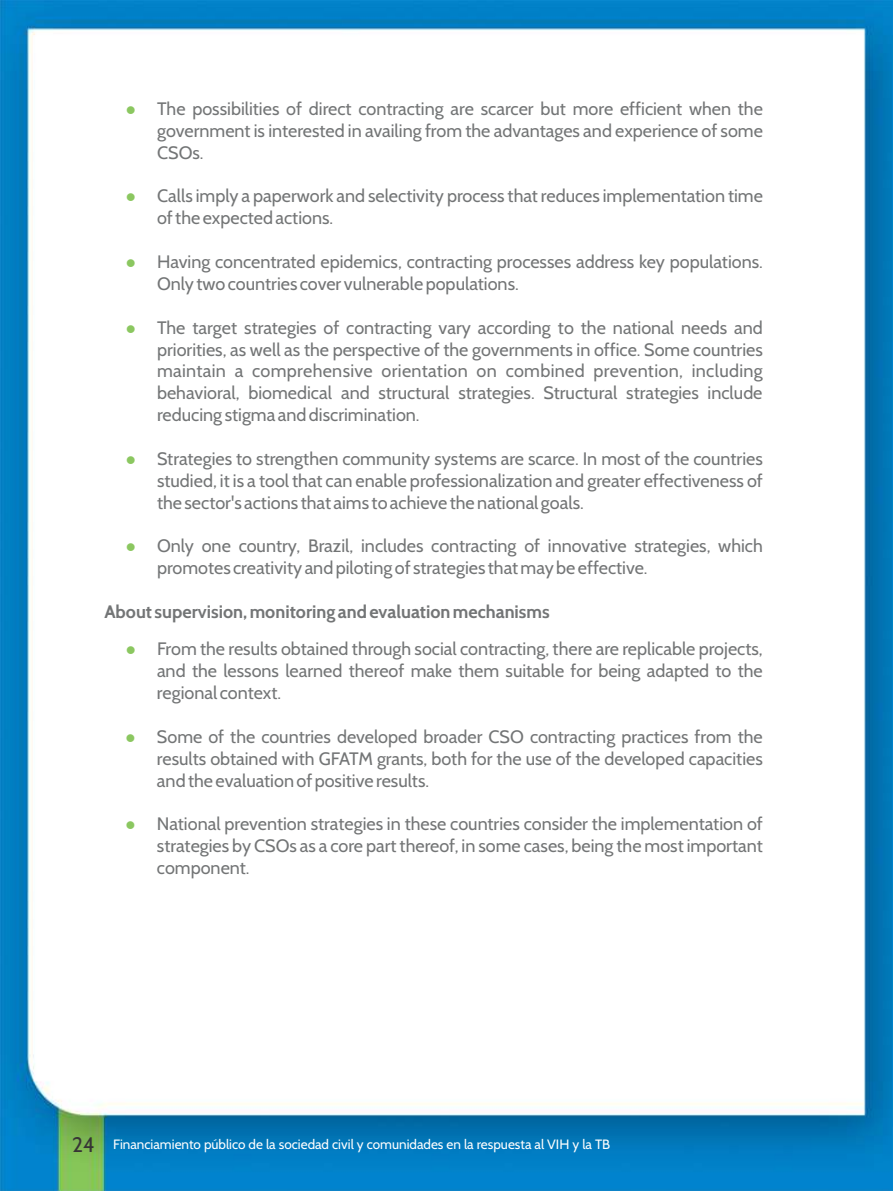
<style>
.page{position:relative;width:893px;height:1191px;background:#fff}
.page>*{position:absolute;margin:0;border:0;box-sizing:border-box;transform-origin:0 0}
.t1{font:18px/21.9px "Cabin";color:#737576;text-align:justify}
.t2{font:700 18px "Cabin";color:#737576}
.t3{font:13.5px "Cabin";color:#fefefe}
.s1{color:#8bc760}
.s2{font-size:21px;color:#373435}
</style>
<div class="page">
<img style="left:0;top:0;width:893px;height:1191px">
<p class="t1" style="left:157px;top:97px;width:607px;text-indent:-31px"><span class="s1">●</span> The possibilities of direct contracting are scarcer but more efficient when the government is interested in availing from the advantages and experience of some CSOs.</p>
<p class="t1" style="left:157px;top:185px;width:607px;text-indent:-31px"><span class="s1">●</span> Calls imply a paperwork and selectivity process that reduces implementation time of the expected actions.</p>
<p class="t1" style="left:157px;top:251px;width:607px;text-indent:-31px"><span class="s1">●</span> Having concentrated epidemics, contracting processes address key populations.<br>Only two countries cover vulnerable populations.</p>
<p class="t1" style="left:157px;top:316px;width:607px;text-indent:-31px"><span class="s1">●</span> The target strategies of contracting vary according to the national needs and priorities, as well as the perspective of the governments in office. Some countries maintain a comprehensive orientation on combined prevention, including behavioral, biomedical and structural strategies. Structural strategies include reducing stigma and discrimination.</p>
<p class="t1" style="left:157px;top:447px;width:607px;text-indent:-31px"><span class="s1">●</span> Strategies to strengthen community systems are scarce. In most of the countries studied, it is a tool that can enable professionalization and greater effectiveness of the sector's actions that aims to achieve the national goals.</p>
<p class="t1" style="left:157px;top:535px;width:607px;text-indent:-31px"><span class="s1">●</span> Only one country, Brazil, includes contracting of innovative strategies, which promotes creativity and piloting of strategies that may be effective.</p>
<p class="t2" style="left:104px;top:600px;width:447px">About supervision, monitoring and evaluation mechanisms</p>
<p class="t1" style="left:157px;top:638px;width:607px;text-indent:-31px"><span class="s1">●</span> From the results obtained through social contracting, there are replicable projects, and the lessons learned thereof make them suitable for being adapted to the regional context.</p>
<p class="t1" style="left:157px;top:725px;width:607px;text-indent:-31px"><span class="s1">●</span> Some of the countries developed broader CSO contracting practices from the results obtained with GFATM grants, both for the use of the developed capacities and the evaluation of positive results.</p>
<p class="t1" style="left:157px;top:813px;width:607px;text-indent:-31px"><span class="s1">●</span> National prevention strategies in these countries consider the implementation of strategies by CSOs as a core part thereof, in some cases, being the most important component.</p>
<p class="t3" style="left:72px;top:1136px;width:540px"><span class="s2">24</span> Financiamiento público de la sociedad civil y comunidades en la respuesta al VIH y la TB</p>
</div>
